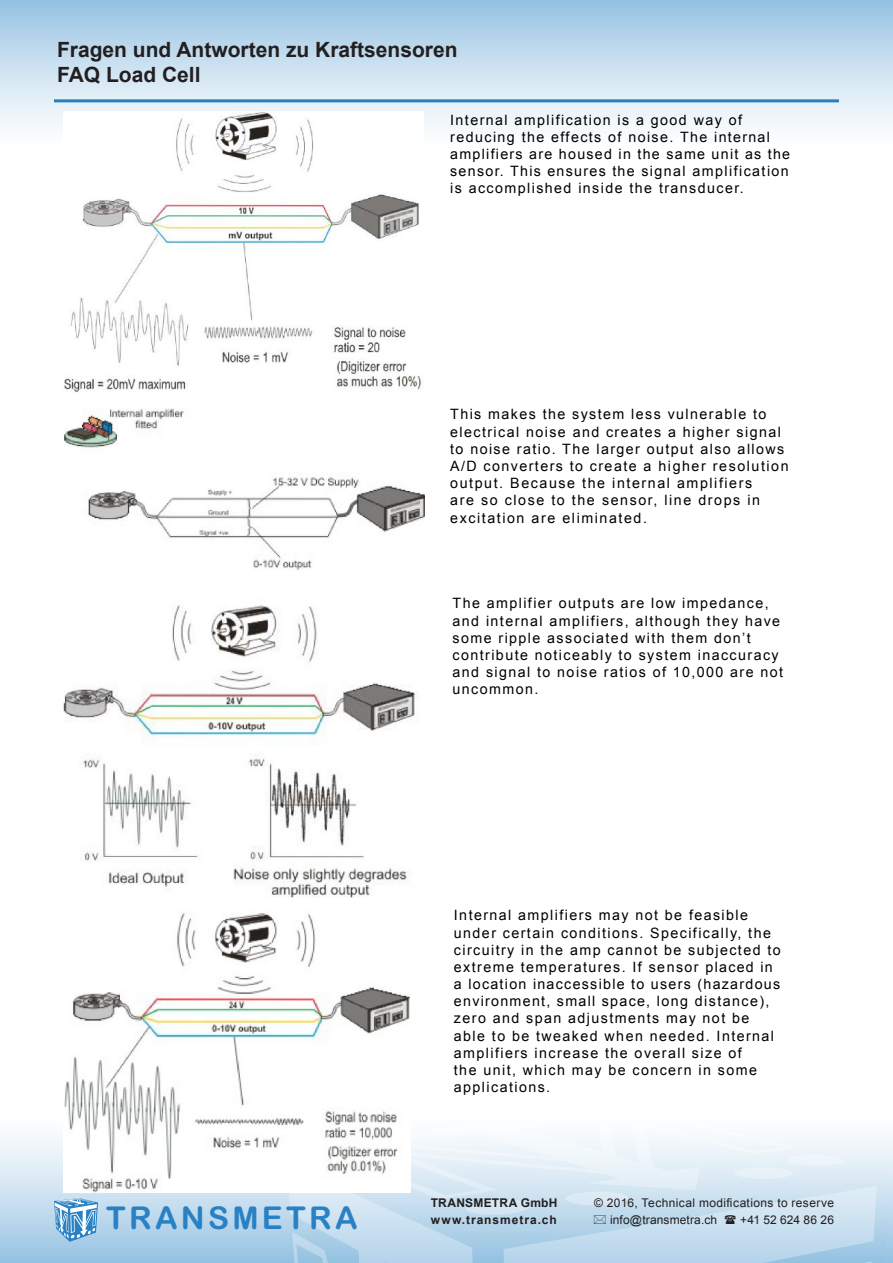
<style>
.page{position:relative;width:893px;height:1263px;background:#fff}
.page>*{position:absolute;margin:0;border:0;box-sizing:border-box;transform-origin:0 0}
.t1{font:31.5px "Arial Rounded MT Bold";letter-spacing:.105em;color:#2981c4}
.t2{font:700 21px "Arial";color:#231f20}
.t3{font:14.25px/17.1px "Arial";letter-spacing:.1em;color:#000}
.t4{font:12px "Arial";letter-spacing:.025em;color:#231f20}
.t5{font:700 12px "Arial";letter-spacing:.065em;color:#231f20}
.t6{font:700 12px "Arial";letter-spacing:.02em;color:#231f20}
.t7{font:12px "Arial";letter-spacing:.005em;color:#231f20}
</style>
<div class="page">
<div style="left:0;top:1093px;width:893px;height:170px;background:linear-gradient(to bottom,#fff,#9dc6e4)"></div>
<img style="left:278px;top:1103px;width:615px;height:160px">
<div style="left:0;top:0;width:893px;height:170px;background:linear-gradient(to bottom,#9bc5e4,#fff)"></div>
<svg style="left:54px;top:1198px;width:44px;height:44px;background:#85b7dd"></svg>
<hr style="left:54px;top:99px;width:785px;height:3px;background:#2380be">
<img style="left:63px;top:112px;width:361px;height:280px">
<img style="left:64px;top:409px;width:361px;height:161px">
<img style="left:63px;top:605px;width:355px;height:292px">
<img style="left:63px;top:913px;width:348px;height:279px">
<svg style="left:594px;top:1215px;width:12px;height:9px"></svg>
<svg style="left:725px;top:1215px;width:11px;height:9px"></svg>
<p class="t2" style="left:57px;top:35px;width:402px">Fragen und Antworten zu Kraftsensoren</p>
<p class="t2" style="left:57px;top:60px;width:145px">FAQ Load Cell</p>
<p class="t3" style="left:450px;top:111px;width:341px">Internal amplification is a good way of reducing the effects of noise. The internal amplifiers are housed in the same unit as the sensor. This ensures the signal amplification is accomplished inside the transducer.</p>
<p class="t3" style="left:450px;top:406px;width:340px">This makes the system less vulnerable to electrical noise and creates a higher signal to noise ratio. The larger output also allows A/D converters to create a higher resolution output. Because the internal amplifiers<br>are so close to the sensor, line drops in excitation are eliminated.</p>
<p class="t3" style="left:453px;top:595px;width:332px">The amplifier outputs are low impedance, and internal amplifiers, although they have some ripple associated with them don’t contribute noticeably to system inaccuracy and signal to noise ratios of 10,000 are not uncommon.</p>
<p class="t1" style="left:106px;top:1199px;width:253px">TRANSMETRA</p>
<p class="t3" style="left:454px;top:907px;width:328px">Internal amplifiers may not be feasible under certain conditions. Specifically, the circuitry in the amp cannot be subjected to extreme temperatures. If sensor placed in a location inaccessible to users (hazardous environment, small space, long distance), zero and span adjustments may not be able to be tweaked when needed. Internal amplifiers increase the overall size of<br>the unit, which may be concern in some applications.</p>
<p class="t6" style="left:431px;top:1195px;width:128px">TRANSMETRA GmbH</p>
<p class="t4" style="left:594px;top:1195px;width:241px">© 2016, Technical modifications to reserve</p>
<p class="t5" style="left:431px;top:1212px;width:127px">www.transmetra.ch</p>
<p class="t4" style="left:610px;top:1212px;width:109px">info@transmetra.ch</p>
<p class="t7" style="left:740px;top:1212px;width:95px">+41 52 624 86 26</p>
</div>
